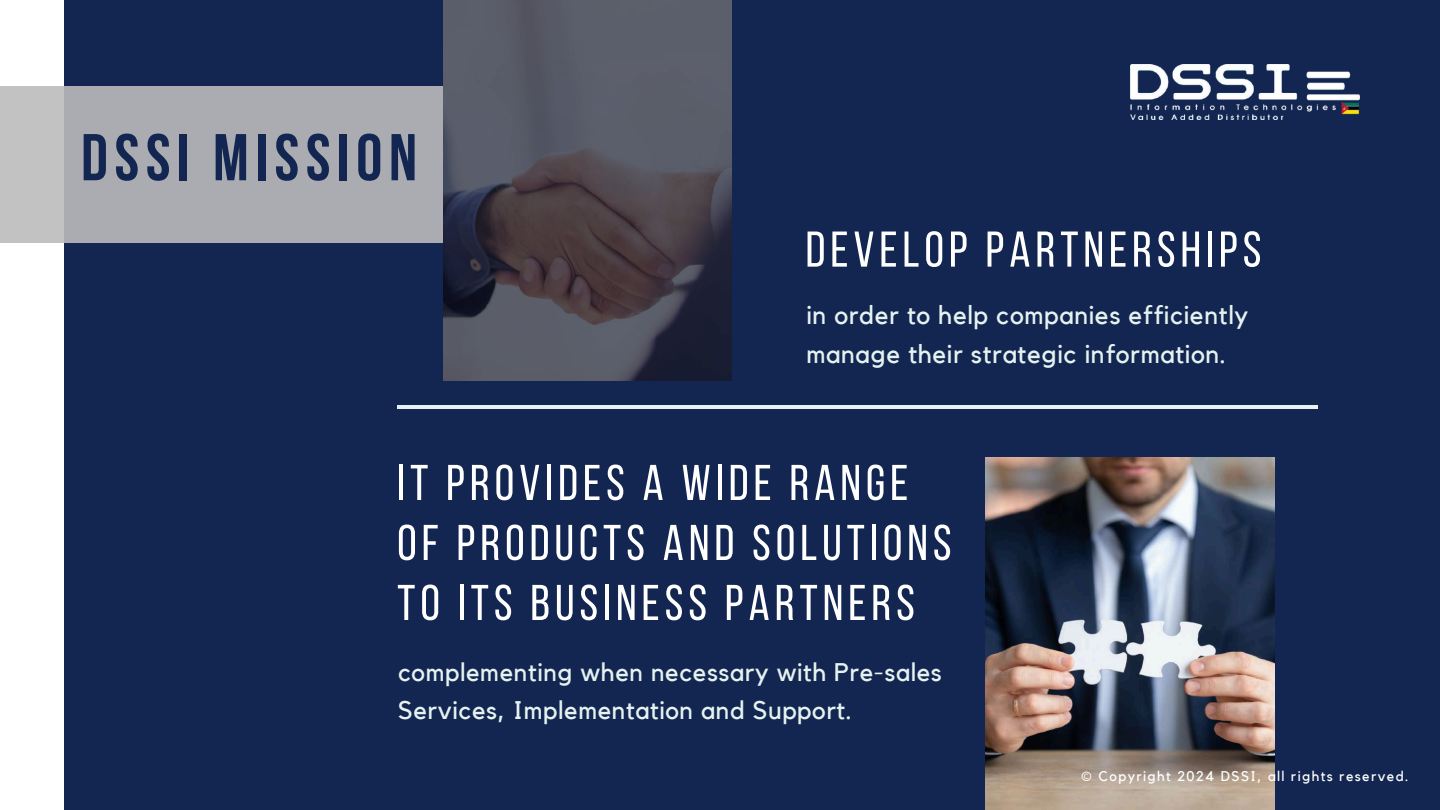
<style>
.page{position:relative;width:1440px;height:810px;background:#132652}
.page>*{position:absolute;margin:0;border:0;box-sizing:border-box;transform-origin:0 0}
.t1{font:700 66px "Bebas Neue";letter-spacing:.1em;color:#132652}
.t2{font:50.2px/60px "Bebas Neue";letter-spacing:.1em;color:#fff}
.t3{font:25.9px/38.2px "Kollektif";letter-spacing:.025em;color:#e5f2f0}
.t4{font:25.5px/37.5px "Kollektif";letter-spacing:.025em;color:#e5f2f0}
.t5{font:14px "Kollektif";letter-spacing:.1em;color:#fff}
</style>
<div class="page">
<div style="left:0;top:0;width:63px;height:810px;background:#fff"></div>
<svg style="left:0;top:86px;width:443px;height:157px;background:#adafb3"></svg>
<hr style="left:397px;top:405px;width:921px;height:4px;background:#e5f2f0">
<img style="left:986px;top:458px;width:289px;height:352px">
<svg style="left:443px;top:0;width:289px;height:380px;background:#4d4c57"></svg>
<img style="left:1130px;top:65px;width:229px;height:55px">
<h1 class="t1" style="left:81px;top:131px;width:338px">DSSI MISSION</h1>
<p class="t2" style="left:806px;top:224px;width:457px">DEVELOP PARTNERSHIPS</p>
<p class="t3" style="left:806px;top:297px;width:444px">in order to help companies efficiently manage their strategic information.</p>
<p class="t2" style="left:397px;top:457px;width:556px">IT PROVIDES A WIDE RANGE<br>OF PRODUCTS AND SOLUTIONS<br>TO ITS BUSINESS PARTNERS</p>
<p class="t4" style="left:398px;top:655px;width:545px">complementing when necessary with Pre-sales<br>Services, Implementation and Support.</p>
<p class="t5" style="left:1081px;top:770px;width:329px">© Copyright 2024 DSSI, all rights reserved.</p>
</div>
